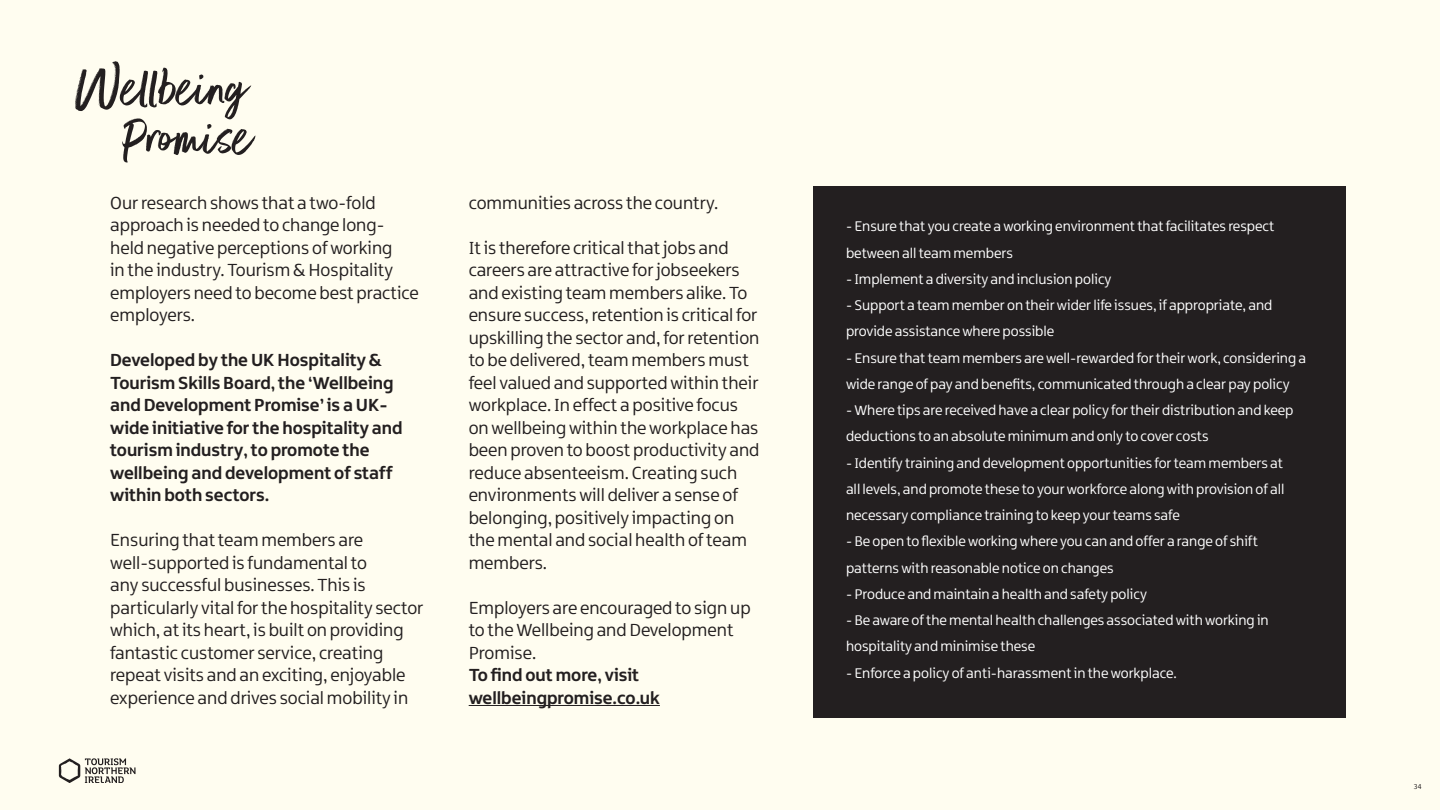
<style>
.page{position:relative;width:1440px;height:810px;background:#fffdf0}
.page>*{position:absolute;margin:0;border:0;box-sizing:border-box;transform-origin:0 0}
.t1{font:62.4px "Better Times";color:#231f20}
.t2{font:18.75px/22.5px "Northern Ireland";color:#231f20}
.t3{font:700 18.75px/22.5px "Northern Ireland";color:#231f20}
.t4{font:15px/26.2px "Northern Ireland";color:#fff}
.t5{font:7.5px "Northern Ireland";color:#231f20}
</style>
<div class="page">
<hr style="left:469px;top:705px;width:191px;height:1px;background:#231f20">
<div style="left:813px;top:186px;width:533px;height:532px;background:#231f20"></div>
<svg style="left:59px;top:758px;width:77px;height:25px"></svg>
<p class="t1" style="left:75px;top:54px;width:175px">Wellbeing</p>
<p class="t1" style="left:123px;top:103px;width:132px">Promise</p>
<p class="t2" style="left:110px;top:191px;width:310px">Our research shows that a two-fold approach is needed to change long&shy;held negative perceptions of working<br>in the industry. Tourism &amp; Hospitality employers need to become best practice employers.</p>
<p class="t3" style="left:110px;top:348px;width:294px">Developed by the UK Hospitality &amp; Tourism Skills Board, the ‘Wellbeing and Development Promise’ is a UK&shy;wide initiative for the hospitality and tourism industry, to promote the wellbeing and development of staff within both sectors.</p>
<p class="t2" style="left:110px;top:529px;width:315px">Ensuring that team members are well-supported is fundamental to<br>any successful businesses. This is particularly vital for the hospitality sector which, at its heart, is built on providing fantastic customer service, creating repeat visits and an exciting, enjoyable experience and drives social mobility in</p>
<p class="t2" style="left:469px;top:191px;width:251px">communities across the country.</p>
<p class="t2" style="left:469px;top:236px;width:292px">It is therefore critical that jobs and careers are attractive for jobseekers and existing team members alike. To ensure success, retention is critical for upskilling the sector and, for retention to be delivered, team members must feel valued and supported within their workplace. In effect a positive focus on wellbeing within the workplace has been proven to boost productivity and reduce absenteeism. Creating such environments will deliver a sense of belonging, positively impacting on the mental and social health of team members.</p>
<p class="t2" style="left:469px;top:596px;width:283px">Employers are encouraged to sign up to the Wellbeing and Development<br>Promise.</p>
<p class="t3" style="left:469px;top:663px;width:193px">To find out more, visit wellbeingpromise.co.uk</p>
<p class="t4" style="left:846px;top:213px;width:430px">- Ensure that you create a working environment that facilitates respect between all team members</p>
<p class="t4" style="left:846px;top:266px;width:267px">- Implement a diversity and inclusion policy</p>
<p class="t4" style="left:846px;top:292px;width:428px">- Support a team member on their wider life issues, if appropriate, and provide assistance where possible</p>
<p class="t4" style="left:846px;top:345px;width:462px">- Ensure that team members are well-rewarded for their work, considering a wide range of pay and benefits, communicated through a clear pay policy</p>
<p class="t4" style="left:846px;top:397px;width:449px">- Where tips are received have a clear policy for their distribution and keep deductions to an absolute minimum and only to cover costs</p>
<p class="t4" style="left:846px;top:450px;width:440px;text-align:justify">- Identify training and development opportunities for team members at all levels, and promote these to your workforce along with provision of all necessary compliance training to keep your teams safe</p>
<p class="t4" style="left:846px;top:528px;width:414px">- Be open to flexible working where you can and offer a range of shift patterns with reasonable notice on changes</p>
<p class="t4" style="left:846px;top:581px;width:302px">- Produce and maintain a health and safety policy</p>
<p class="t4" style="left:846px;top:607px;width:424px">- Be aware of the mental health challenges associated with working in hospitality and minimise these</p>
<p class="t4" style="left:846px;top:660px;width:332px">- Enforce a policy of anti-harassment in the workplace.</p>
<p class="t5" style="left:1414px;top:782px;width:9px">34</p>
</div>
